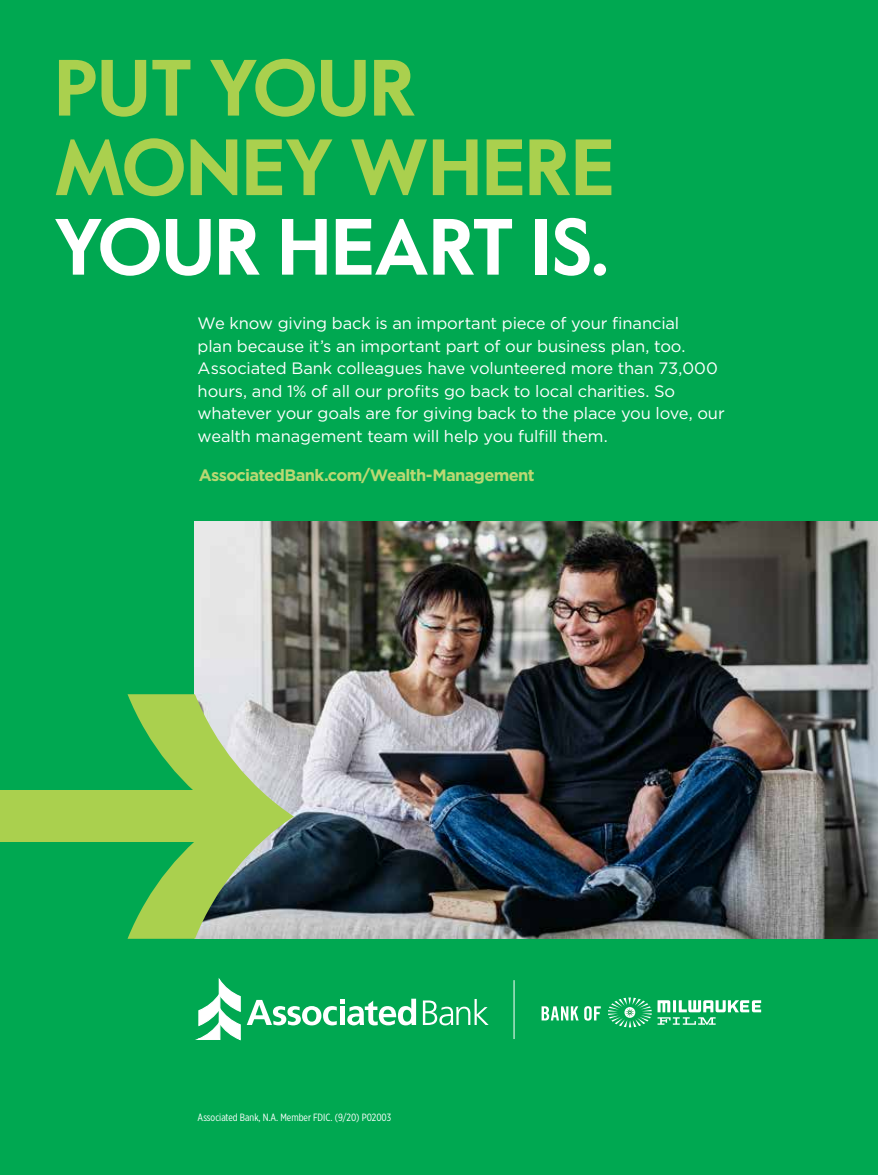
<style>
.page{position:relative;width:878px;height:1175px;background:#fff}
.page>*{position:absolute;margin:0;border:0;box-sizing:border-box;transform-origin:0 0}
.t1{font:700 79.5px/79.5px "Value Sans";letter-spacing:-.01em;color:#aad04e}
.t2{font:700 79.5px "Value Sans";letter-spacing:-.01em;color:#fff}
.t3{font:16.5px/22.5px "Gotham";letter-spacing:-.01em;color:#fff}
.t4{font:700 16.5px "Gotham";letter-spacing:-.045em;color:#bad873}
.t5{font:10.5px "Gotham X Narrow";color:#fff}
</style>
<div class="page">
<div style="left:0;top:0;width:878px;height:1174px;background:#00a851"></div>
<img style="left:195px;top:522px;width:683px;height:416px">
<div style="left:0;top:790px;width:239px;height:52px;background:#aad04e"></div>
<svg style="left:127px;top:694px;width:167px;height:244px"></svg>
<svg style="left:541px;top:1006px;width:37px;height:14px"></svg>
<svg style="left:584px;top:1006px;width:16px;height:14px"></svg>
<svg style="left:657px;top:1000px;width:104px;height:24px"></svg>
<svg style="left:608px;top:997px;width:43px;height:30px"></svg>
<svg style="left:195px;top:978px;width:46px;height:63px"></svg>
<svg style="left:423px;top:999px;width:65px;height:26px"></svg>
<svg style="left:247px;top:998px;width:169px;height:27px"></svg>
<hr style="left:513px;top:980px;width:1px;height:59px;background:#fff">
<h1 class="t1" style="left:54px;top:52px;width:562px">PUT YOUR<br>MONEY WHERE</h1>
<h1 class="t2" style="left:54px;top:199px;width:557px">YOUR HEART IS.</h1>
<p class="t3" style="left:198px;top:311px;width:528px">We know giving back is an important piece of your financial<br>plan because it’s an important part of our business plan, too.<br>Associated Bank colleagues have volunteered more than 73,000 hours, and 1% of all our profits go back to local charities. So whatever your goals are for giving back to the place you love, our wealth management team will help you fulfill them.</p>
<p class="t4" style="left:199px;top:464px;width:337px">AssociatedBank.com/Wealth-Management</p>
<p class="t5" style="left:198px;top:1110px;width:195px">Associated Bank, N.A. Member FDIC. (9/20) P02003</p>
</div>
